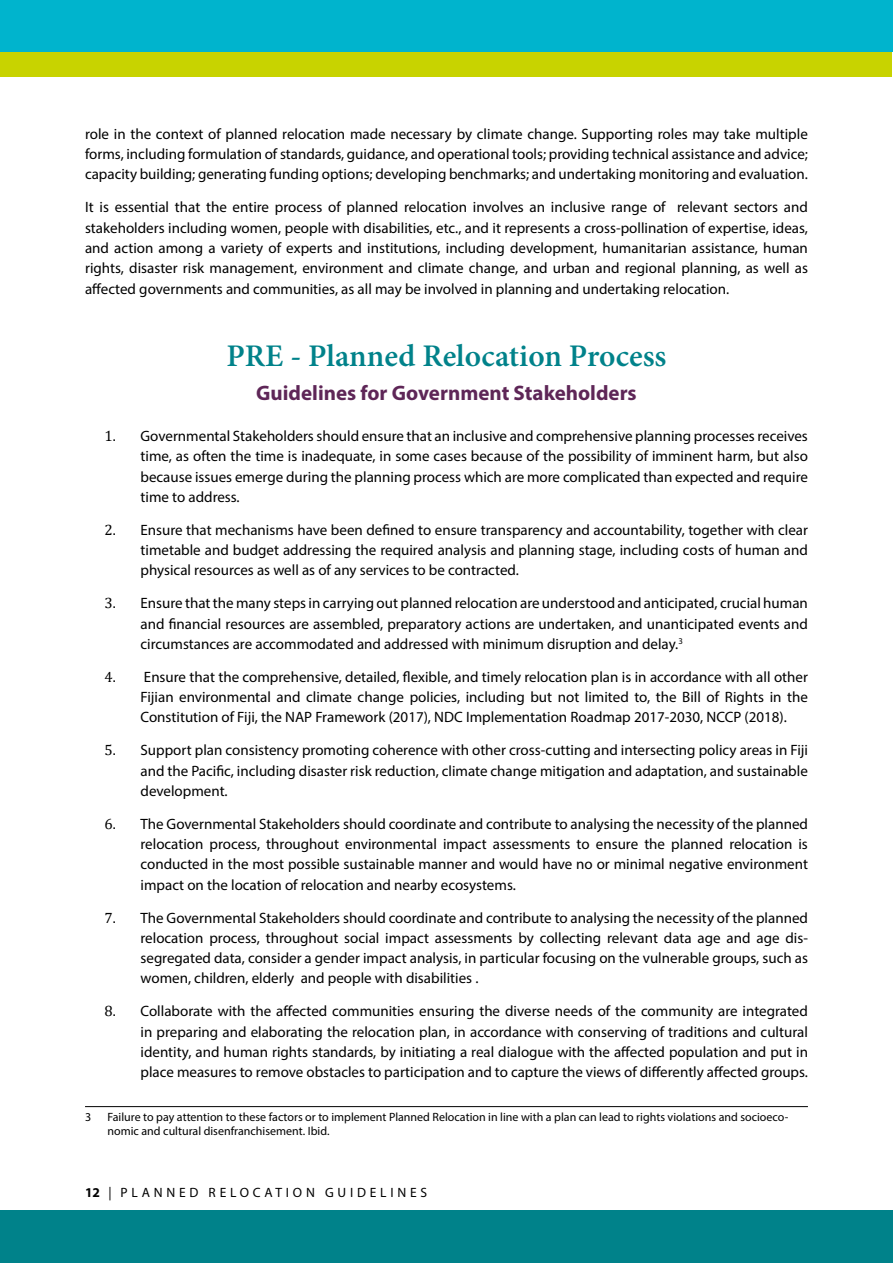
<style>
.page{position:relative;width:893px;height:1263px;background:#fff}
.page>*{position:absolute;margin:0;border:0;box-sizing:border-box;transform-origin:0 0}
.t1{font:600 31.5px "Minion Pro";color:#00828a}
.t2{font:700 21px "Myriad Pro";color:#5e2657}
.t3{font:15px/20.2px "Myriad Pro";color:#000;text-align:justify}
.t4{font:13.5px "Myriad Pro";letter-spacing:.28em;color:#000}
.t5{font:12px/14.4px "Myriad Pro";color:#000}
.s1{font-family:"Cambria"}
.s2{font-weight:700}
</style>
<div class="page">
<div style="left:0;top:0;width:892px;height:77px;background:#c8d300"></div>
<div style="left:0;top:0;width:893px;height:52px;background:#00b4cd"></div>
<div style="left:0;top:1210px;width:893px;height:53px;background:#00828a"></div>
<hr style="left:85px;top:1106px;width:723px;height:1px;background:#000">
<p class="t3" style="left:85px;top:123px;width:724px">role in the context of planned relocation made necessary by climate change. Supporting roles may take multiple forms, including formulation of standards, guidance, and operational tools; providing technical assistance and advice; capacity building; generating funding options; developing benchmarks; and undertaking monitoring and evaluation.</p>
<p class="t3" style="left:85px;top:197px;width:724px">It is essential that the entire process of planned relocation involves an inclusive range of relevant sectors and stakeholders including women, people with disabilities, etc., and it represents a cross-pollination of expertise, ideas, and action among a variety of experts and institutions, including development, humanitarian assistance, human rights, disaster risk management, environment and climate change, and urban and regional planning, as well as affected governments and communities, as all may be involved in planning and undertaking relocation.</p>
<h1 class="t1" style="left:227px;top:334px;width:441px">PRE - Planned Relocation Process</h1>
<h2 class="t2" style="left:256px;top:379px;width:382px">Guidelines for Government Stakeholders</h2>
<p class="t3" style="left:141px;top:426px;width:669px;text-indent:-36px"><span class="s1">1.</span> Governmental Stakeholders should ensure that an inclusive and comprehensive planning processes receives time, as often the time is inadequate, in some cases because of the possibility of imminent harm, but also because issues emerge during the planning process which are more complicated than expected and require time to address.</p>
<p class="t3" style="left:141px;top:519px;width:669px;text-indent:-36px"><span class="s1">2.</span> Ensure that mechanisms have been defined to ensure transparency and accountability, together with clear timetable and budget addressing the required analysis and planning stage, including costs of human and physical resources as well as of any services to be contracted.</p>
<p class="t3" style="left:141px;top:593px;width:669px;text-indent:-36px"><span class="s1">3.</span> Ensure that the many steps in carrying out planned relocation are understood and anticipated, crucial human and financial resources are assembled, preparatory actions are undertaken, and unanticipated events and circumstances are accommodated and addressed with minimum disruption and delay.<sup>3</sup></p>
<p class="t3" style="left:141px;top:666px;width:669px;text-indent:-36px"><span class="s1">4.</span> Ensure that the comprehensive, detailed, flexible, and timely relocation plan is in accordance with all other Fijian environmental and climate change policies, including but not limited to, the Bill of Rights in the Constitution of Fiji, the NAP Framework (2017), NDC Implementation Roadmap 2017-2030, NCCP (2018).</p>
<p class="t3" style="left:141px;top:740px;width:669px;text-indent:-36px"><span class="s1">5.</span> Support plan consistency promoting coherence with other cross-cutting and intersecting policy areas in Fiji and the Pacific, including disaster risk reduction, climate change mitigation and adaptation, and sustainable development.</p>
<p class="t3" style="left:141px;top:813px;width:669px;text-indent:-36px"><span class="s1">6.</span> The Governmental Stakeholders should coordinate and contribute to analysing the necessity of the planned relocation process, throughout environmental impact assessments to ensure the planned relocation is conducted in the most possible sustainable manner and would have no or minimal negative environment impact on the location of relocation and nearby ecosystems.</p>
<p class="t3" style="left:141px;top:907px;width:669px;text-indent:-36px"><span class="s1">7.</span> The Governmental Stakeholders should coordinate and contribute to analysing the necessity of the planned relocation process, throughout social impact assessments by collecting relevant data age and age dis&shy;segregated data, consider a gender impact analysis, in particular focusing on the vulnerable groups, such as women, children, elderly and people with disabilities .</p>
<p class="t3" style="left:141px;top:1001px;width:669px;text-indent:-36px"><span class="s1">8.</span> Collaborate with the affected communities ensuring the diverse needs of the community are integrated in preparing and elaborating the relocation plan, in accordance with conserving of traditions and cultural identity, and human rights standards, by initiating a real dialogue with the affected population and put in place measures to remove obstacles to participation and to capture the views of differently affected groups.</p>
<p class="t5" style="left:85px;top:1109px;width:8px">3</p>
<p class="t5" style="left:108px;top:1109px;width:682px">Failure to pay attention to these factors or to implement Planned Relocation in line with a plan can lead to rights violations and socioeco&shy;nomic and cultural disenfranchisement. Ibid.</p>
<p class="t4" style="left:85px;top:1184px;width:344px"><span class="s2">12</span> | PLANNED RELOCATION GUIDELINES</p>
</div>
